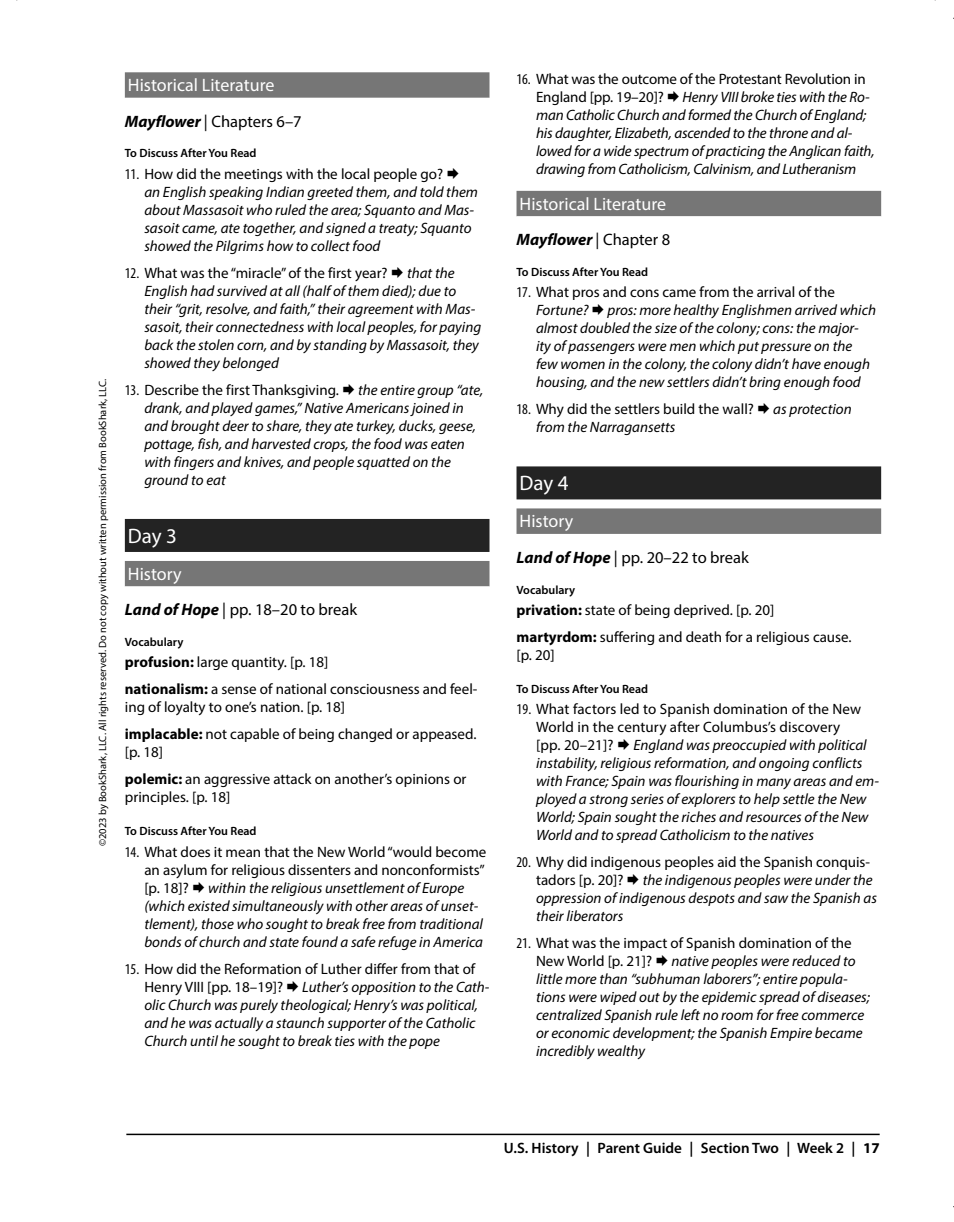
<style>
.page{position:relative;width:954px;height:1222px;background:#fff}
.page>*{position:absolute;margin:0;border:0;box-sizing:border-box;transform-origin:0 0}
.t1{font:21px "Myriad Pro";letter-spacing:-.005em;color:#fff}
.t2{font:18px "Myriad Pro";color:#fff}
.t3{font:16.5px "Myriad Pro";color:#000}
.t4{font:italic 700 16.5px "Myriad Pro";color:#000}
.t5{font:italic 15px/18px "Myriad Pro";color:#000}
.t6{font:15px/18px "Myriad Pro";color:#000}
.t7{font:600 15px "Myriad Pro";color:#000}
.t8{font:600 12px "Myriad Pro";color:#000}
.t9{font:10.5px "Myriad Pro";color:#000}
.s1{font-weight:700;font-style:italic}
.s2{font-style:normal;font-stretch:condensed}
.s3{font-style:normal}
.s4{font-stretch:condensed}
.s5{font-weight:700}
.s6{font-weight:400;font-style:normal}
.s7{font-style:italic}
</style>
<div class="page">
<hr style="left:126px;top:1133px;width:753px;height:2px;background:#000">
<div style="left:516px;top:191px;width:365px;height:25px;background:#767676"></div>
<div style="left:516px;top:466px;width:365px;height:33px;background:#232323"></div>
<div style="left:516px;top:508px;width:365px;height:26px;background:#767676"></div>
<div style="left:125px;top:72px;width:364px;height:26px;background:#767676"></div>
<div style="left:125px;top:519px;width:364px;height:33px;background:#232323"></div>
<div style="left:125px;top:561px;width:364px;height:25px;background:#767676"></div>
<p class="t9" style="left:96px;top:846px;width:469px;rotate:-90deg">©2023 by BookShark, LLC. All rights reserved. Do not copy without written permission from BookShark, LLC.</p>
<p class="t2" style="left:128px;top:74px;width:148px">Historical Literature</p>
<p class="t3" style="left:125px;top:111px;width:178px"><span class="s1">Mayflower</span> | Chapters 6–7</p>
<p class="t8" style="left:125px;top:146px;width:133px">To Discuss After You Read</p>
<p class="t5" style="left:144px;top:164px;width:335px;text-indent:-20px"><span class="s2">11.</span> <span class="s3">How did the meetings with the local people go?<br></span>an English speaking Indian greeted them, and told them about Massasoit who ruled the area; Squanto and Mas&shy;sasoit came, ate together, and signed a treaty; Squanto showed the Pilgrims how to collect food</p>
<p class="t6" style="left:125px;top:263px;width:264px"><span class="s4">12.</span> What was the “miracle” of the first year?</p>
<p class="t5" style="left:144px;top:263px;width:338px;text-indent:263px">that the English had survived at all (half of them died); due to their “grit, resolve, and faith,” their agreement with Mas&shy;sasoit, their connectedness with local peoples, for paying back the stolen corn, and by standing by Massasoit, they showed they belonged</p>
<p class="t6" style="left:125px;top:380px;width:216px"><span class="s4">13.</span> Describe the first Thanksgiving.</p>
<p class="t5" style="left:144px;top:380px;width:340px;text-indent:214px">the entire group “ate, drank, and played games,” Native Americans joined in and brought deer to share, they ate turkey, ducks, geese, pottage, fish, and harvested crops, the food was eaten with fingers and knives, and people squatted on the ground to eat</p>
<h1 class="t1" style="left:128px;top:523px;width:51px">Day 3</h1>
<p class="t2" style="left:128px;top:562px;width:55px">History</p>
<p class="t3" style="left:125px;top:599px;width:234px"><span class="s1">Land of Hope</span> | pp. 18–20 to break</p>
<p class="t8" style="left:125px;top:634px;width:60px">Vocabulary</p>
<p class="t6" style="left:125px;top:648px;width:354px;line-height:27px"><span class="s5">profusion:</span> large quantity. [p. 18]<br><span class="s5">nationalism:</span> a sense of national consciousness and feel-</p>
<p class="t6" style="left:125px;top:693px;width:353px;line-height:27px">ing of loyalty to one’s nation. [p. 18]<br><span class="s5">implacable:</span> not capable of being changed or appeased.</p>
<p class="t6" style="left:125px;top:738px;width:343px;line-height:27px">[p. 18]<br><span class="s5">polemic:</span> an aggressive attack on another’s opinions or</p>
<p class="t6" style="left:125px;top:788px;width:107px">principles. [p. 18]</p>
<p class="t8" style="left:125px;top:823px;width:133px">To Discuss After You Read</p>
<p class="t6" style="left:144px;top:842px;width:343px;text-align:justify;text-indent:-20px"><span class="s4">14.</span> What does it mean that the New World “would become an asylum for religious dissenters and nonconformists” [p. 18]?</p>
<p class="t5" style="left:144px;top:878px;width:340px;text-indent:64px">within the religious unsettlement of Europe (which existed simultaneously with other areas of unset&shy;tlement), those who sought to break free from traditional bonds of church and state found a safe refuge in America</p>
<p class="t6" style="left:144px;top:959px;width:332px;text-indent:-20px"><span class="s4">15.</span> How did the Reformation of Luther differ from that of<br>Henry VIII [pp. 18–19]?</p>
<p class="t5" style="left:144px;top:977px;width:346px;text-indent:158px">Luther’s opposition to the Cath&shy;olic Church was purely theological; Henry’s was political, and he was actually a staunch supporter of the Catholic Church until he sought to break ties with the pope</p>
<p class="t5" style="left:536px;top:69px;width:340px;text-indent:-20px"><span class="s2">16.</span> <span class="s3">What was the outcome of the Protestant Revolution in England [pp. 19–20]?</span> Henry VIII broke ties with the Ro&shy;man Catholic Church and formed the Church of England; his daughter, Elizabeth, ascended to the throne and al&shy;lowed for a wide spectrum of practicing the Anglican faith, drawing from Catholicism, Calvinism, and Lutheranism</p>
<p class="t2" style="left:519px;top:192px;width:148px">Historical Literature</p>
<p class="t4" style="left:516px;top:229px;width:155px">Mayflower <span class="s6">| Chapter 8</span></p>
<p class="t8" style="left:516px;top:264px;width:133px">To Discuss After You Read</p>
<p class="t6" style="left:536px;top:283px;width:300px;text-indent:-20px"><span class="s4">17.</span> What pros and cons came from the arrival of the<br><span class="s7">Fortune?</span></p>
<p class="t5" style="left:536px;top:301px;width:341px;text-indent:72px">pros: more healthy Englishmen arrived which almost doubled the size of the colony; cons: the major&shy;ity of passengers were men which put pressure on the few women in the colony, the colony didn’t have enough housing, and the new settlers didn’t bring enough food</p>
<p class="t6" style="left:516px;top:400px;width:239px"><span class="s4">18.</span> Why did the settlers build the wall?</p>
<p class="t5" style="left:773px;top:400px;width:80px">as protection</p>
<p class="t5" style="left:536px;top:418px;width:141px">from the Narragansetts</p>
<h1 class="t1" style="left:519px;top:470px;width:51px">Day 4</h1>
<p class="t2" style="left:519px;top:510px;width:55px">History</p>
<p class="t3" style="left:516px;top:547px;width:234px"><span class="s1">Land of Hope</span> | pp. 20–22 to break</p>
<p class="t8" style="left:516px;top:582px;width:60px">Vocabulary</p>
<p class="t6" style="left:516px;top:596px;width:336px;line-height:27px"><span class="s5">privation:</span> state of being deprived. [p. 20] <span class="s5">martyrdom:</span> suffering and death for a religious cause.</p>
<p class="t6" style="left:516px;top:645px;width:40px">[p. 20]</p>
<p class="t8" style="left:516px;top:681px;width:133px">To Discuss After You Read</p>
<p class="t6" style="left:536px;top:700px;width:327px;text-indent:-20px"><span class="s4">19.</span> What factors led to Spanish domination of the New<br>World in the century after Columbus’s discovery [pp. 20–21]?</p>
<p class="t5" style="left:536px;top:736px;width:344px;text-indent:97px">England was preoccupied with political instability, religious reformation, and ongoing conflicts with France; Spain was flourishing in many areas and em&shy;ployed a strong series of explorers to help settle the New World; Spain sought the riches and resources of the New World and to spread Catholicism to the natives</p>
<p class="t6" style="left:536px;top:853px;width:336px;text-indent:-20px"><span class="s4">20.</span> Why did indigenous peoples aid the Spanish conquis&shy;tadors [p. 20]?</p>
<p class="t5" style="left:536px;top:871px;width:342px;text-indent:107px">the indigenous peoples were under the oppression of indigenous despots and saw the Spanish as their liberators</p>
<p class="t6" style="left:536px;top:934px;width:317px;text-indent:-20px"><span class="s4">21.</span> What was the impact of Spanish domination of the<br>New World [p. 21]?</p>
<p class="t5" style="left:536px;top:952px;width:335px;text-indent:135px">native peoples were reduced to little more than “subhuman laborers”; entire popula&shy;tions were wiped out by the epidemic spread of diseases; centralized Spanish rule left no room for free commerce or economic development; the Spanish Empire became incredibly wealthy</p>
<p class="t7" style="left:504px;top:1138px;width:377px">U.S. History | Parent Guide | Section Two | Week 2 | <span class="s5">17</span></p>
</div>
